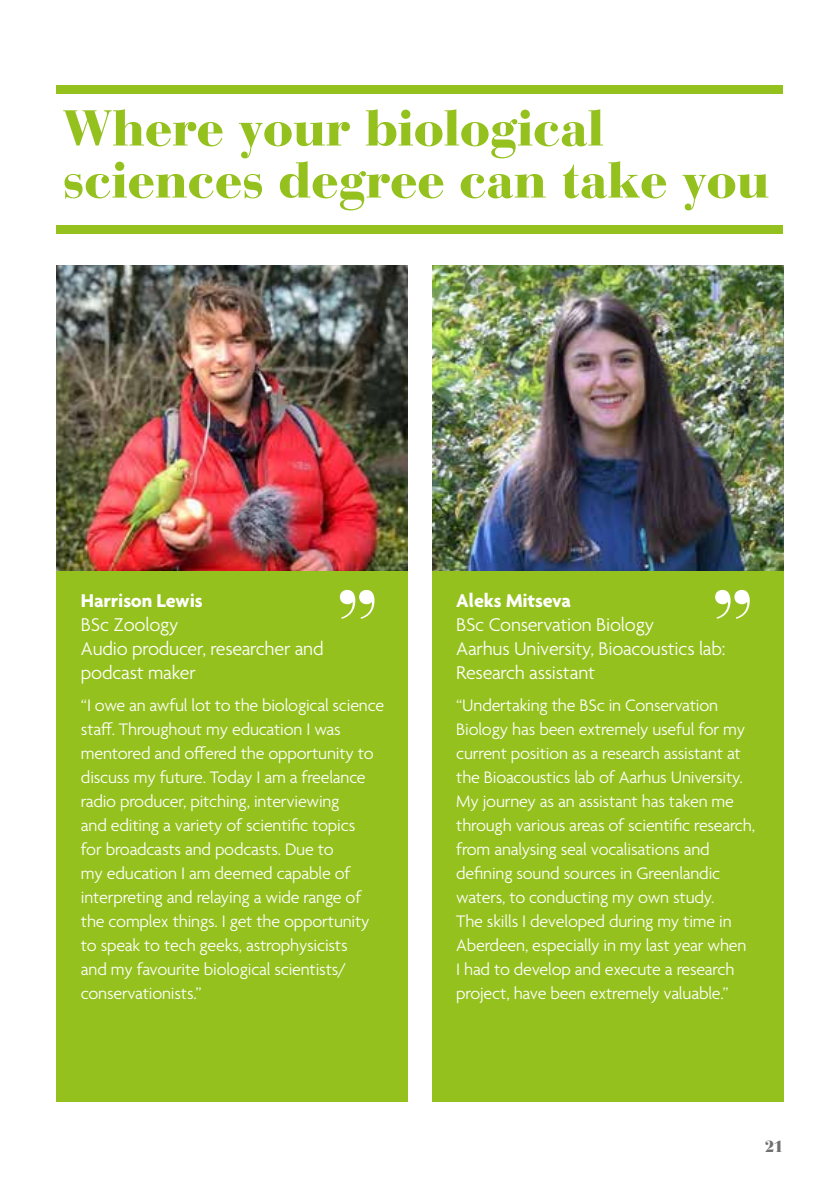
<style>
.page{position:relative;width:840px;height:1191px;background:#fff}
.page>*{position:absolute;margin:0;border:0;box-sizing:border-box;transform-origin:0 0}
.t1{font:900 50px/52px "Bauer Bodoni";letter-spacing:-.01em;color:#95c11f}
.t2{font:300 20px/24px "Agenda";letter-spacing:-.01em;color:#fff}
.t3{font:700 20px "Agenda";letter-spacing:-.01em;color:#fff}
.t4{font:300 18px/24px "Agenda";letter-spacing:-.01em;color:#fff}
.t5{font:900 16px "Bauer Bodoni";color:#706f6f}
</style>
<div class="page">
<div style="left:57px;top:85px;width:725px;height:9px;background:#95c11f"></div>
<div style="left:57px;top:225px;width:725px;height:9px;background:#95c11f"></div>
<img style="left:57px;top:265px;width:351px;height:306px">
<div style="left:57px;top:571px;width:351px;height:530px;background:#95c11f"></div>
<svg style="left:339px;top:590px;width:35px;height:29px"></svg>
<img style="left:432px;top:265px;width:350px;height:306px">
<div style="left:432px;top:571px;width:350px;height:530px;background:#95c11f"></div>
<svg style="left:715px;top:590px;width:34px;height:29px"></svg>
<h1 class="t1" style="left:62px;top:102px;width:708px">Where your biological sciences degree can take you</h1>
<p class="t3" style="left:81px;top:588px;width:123px">Harrison Lewis</p>
<p class="t2" style="left:81px;top:613px;width:244px">BSc Zoology<br>Audio producer, researcher and podcast maker</p>
<p class="t4" style="left:81px;top:694px;width:304px">“I owe an awful lot to the biological science staff. Throughout my education I was mentored and offered the opportunity to discuss my future. Today I am a freelance radio producer, pitching, interviewing<br>and editing a variety of scientific topics<br>for broadcasts and podcasts. Due to<br>my education I am deemed capable of interpreting and relaying a wide range of the complex things. I get the opportunity to speak to tech geeks, astrophysicists<br>and my favourite biological scientists/ conservationists.”</p>
<p class="t3" style="left:456px;top:588px;width:116px">Aleks Mitseva</p>
<p class="t2" style="left:456px;top:613px;width:271px">BSc Conservation Biology<br>Aarhus University, Bioacoustics lab:<br>Research assistant</p>
<p class="t4" style="left:456px;top:694px;width:300px">“Undertaking the BSc in Conservation Biology has been extremely useful for my current position as a research assistant at the Bioacoustics lab of Aarhus University.<br>My journey as an assistant has taken me through various areas of scientific research, from analysing seal vocalisations and defining sound sources in Greenlandic waters, to conducting my own study.<br>The skills I developed during my time in Aberdeen, especially in my last year when<br>I had to develop and execute a research project, have been extremely valuable.”</p>
<p class="t5" style="left:764px;top:1137px;width:20px">21</p>
</div>
